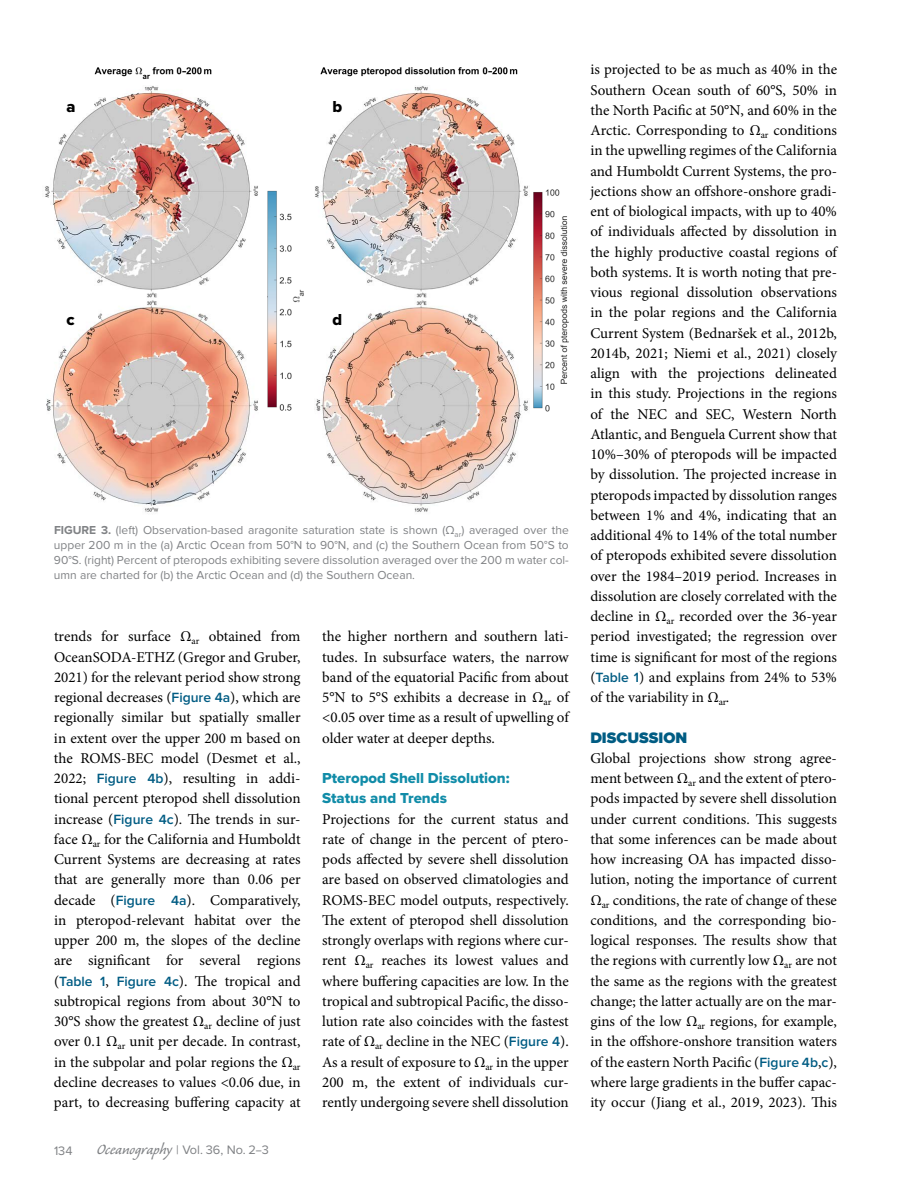
<style>
.page{position:relative;width:918px;height:1188px;background:#fff}
.page>*{position:absolute;margin:0;border:0;box-sizing:border-box;transform-origin:0 0}
.t1{font:16.5px "Proxima Nova Extrabld";color:#000}
.t2{font:900 15.75px "Proxima Nova";color:#005c83}
.t3{font:15px/20.2px "Minion Pro";color:#000;text-align:justify}
.t4{font:15px/20.2px "Proxima Nova Extrabld";color:#118ca8}
.t5{font:12.75px "Proxima Nova";color:#808285}
.t6{font:12px/15px "Proxima Nova";color:#808285;text-align:justify}
.s1{font-weight:700}
.s2{font-family:"Proxima Nova";font-weight:600;font-size:13.8px;color:#005c83}
.s3{font-family:"Caliban Std";font-size:18.75px}
</style>
<div class="page">
<img style="left:320px;top:67px;width:198px;height:10px">
<img style="left:315px;top:86px;width:213px;height:426px">
<img style="left:267px;top:190px;width:37px;height:221px">
<img style="left:533px;top:189px;width:36px;height:223px">
<img style="left:45px;top:86px;width:213px;height:426px">
<img style="left:94px;top:67px;width:118px;height:12px">
<p class="t1" style="left:67px;top:94px;width:11px">a</p>
<p class="t1" style="left:67px;top:307px;width:10px">c</p>
<p class="t1" style="left:333px;top:94px;width:11px">b</p>
<p class="t1" style="left:333px;top:307px;width:11px">d</p>
<p class="t6" style="left:54px;top:523px;width:516px"><span class="s1">FIGURE 3.</span> (left) Observation-based aragonite saturation state is shown (Ω<sub>ar</sub>) averaged over the upper 200 m in the (a) Arctic Ocean from 50°N to 90°N, and (c) the Southern Ocean from 50°S to 90°S. (right) Percent of pteropods exhibiting severe dissolution averaged over the 200 m water col&shy;umn are charted for (b) the Arctic Ocean and (d) the Southern Ocean.</p>
<p class="t3" style="left:54px;top:626px;width:248px">trends for surface Ω<sub>ar</sub> obtained from OceanSODA-ETHZ (Gregor and Gruber, 2021) for the relevant period show strong regional decreases (<span class="s2">Figure 4a</span>), which are regionally similar but spatially smaller in extent over the upper 200 m based on the ROMS-BEC model (Desmet et al., 2022; <span class="s2">Figure 4b</span>), resulting in addi&shy;tional percent pteropod shell dissolution increase (<span class="s2">Figure 4c</span>). The trends in sur&shy;face Ω<sub>ar</sub> for the California and Humboldt Current Systems are decreasing at rates that are generally more than 0.06 per decade (<span class="s2">Figure 4a</span>). Comparatively, in pteropod-relevant habitat over the upper 200 m, the slopes of the decline are significant for several regions (<span class="s2">Table 1</span>, <span class="s2">Figure 4c</span>). The tropical and subtropical regions from about 30°N to 30°S show the greatest Ω<sub>ar</sub> decline of just over 0.1 Ω<sub>ar</sub> unit per decade. In contrast, in the subpolar and polar regions the Ω<sub>ar </sub>decline decreases to values &lt;0.06 due, in part, to decreasing buffering capacity at</p>
<p class="t5" style="left:54px;top:1143px;width:20px">134</p>
<p class="t5" style="left:97px;top:1143px;width:174px"><span class="s3">Oceanography</span> | Vol. 36, No. 2–3</p>
<p class="t3" style="left:322px;top:626px;width:248px">the higher northern and southern lati&shy;tudes. In subsurface waters, the narrow band of the equatorial Pacific from about 5°N to 5°S exhibits a decrease in Ω<sub>ar</sub> of &lt;0.05 over time as a result of upwelling of older water at deeper depths.</p>
<p class="t4" style="left:322px;top:768px;width:189px">Pteropod Shell Dissolution:<br>Status and Trends</p>
<p class="t3" style="left:322px;top:809px;width:248px">Projections for the current status and rate of change in the percent of ptero&shy;pods affected by severe shell dissolution are based on observed climatologies and ROMS-BEC model outputs, respectively.<br>The extent of pteropod shell dissolution strongly overlaps with regions where cur&shy;rent Ω<sub>ar</sub> reaches its lowest values and where buffering capacities are low. In the tropical and subtropical Pacific, the disso&shy;lution rate also coincides with the fastest rate of Ω<sub>ar</sub> decline in the NEC (<span class="s2">Figure 4</span>).<br>As a result of exposure to Ω<sub>ar</sub> in the upper 200 m, the extent of individuals cur&shy;rently undergoing severe shell dissolution</p>
<p class="t3" style="left:590px;top:59px;width:248px">is projected to be as much as 40% in the Southern Ocean south of 60°S, 50% in the North Pacific at 50°N, and 60% in the Arctic. Corresponding to Ω<sub>ar</sub> conditions in the upwelling regimes of the California and Humboldt Current Systems, the pro&shy;jections show an offshore-onshore gradi&shy;ent of biological impacts, with up to 40% of individuals affected by dissolution in the highly productive coastal regions of both systems. It is worth noting that pre&shy;vious regional dissolution observations in the polar regions and the California Current System (Bednaršek et al., 2012b, 2014b, 2021; Niemi et al., 2021) closely align with the projections delineated in this study. Projections in the regions of the NEC and SEC, Western North Atlantic, and Benguela Current show that 10%–30% of pteropods will be impacted by dissolution. The projected increase in pteropods impacted by dissolution ranges between 1% and 4%, indicating that an additional 4% to 14% of the total number of pteropods exhibited severe dissolution over the 1984–2019 period. Increases in dissolution are closely correlated with the decline in Ω<sub>ar</sub> recorded over the 36-year period investigated; the regression over time is significant for most of the regions (<span class="s2">Table 1</span>) and explains from 24% to 53% of the variability in Ω<sub>ar</sub>.</p>
<p class="t2" style="left:590px;top:726px;width:98px">DISCUSSION</p>
<p class="t3" style="left:590px;top:748px;width:248px">Global projections show strong agree&shy;ment between Ω<sub>ar</sub> and the extent of ptero&shy;pods impacted by severe shell dissolution under current conditions. This suggests that some inferences can be made about how increasing OA has impacted disso&shy;lution, noting the importance of current Ω<sub>ar</sub> conditions, the rate of change of these conditions, and the corresponding bio&shy;logical responses. The results show that the regions with currently low Ω<sub>ar</sub> are not the same as the regions with the greatest change; the latter actually are on the mar&shy;gins of the low Ω<sub>ar</sub> regions, for example, in the offshore-onshore transition waters of the eastern North Pacific (<span class="s2">Figure 4b</span>,<span class="s2">c</span>), where large gradients in the buffer capac&shy;ity occur (Jiang et al., 2019, 2023). This</p>
</div>
